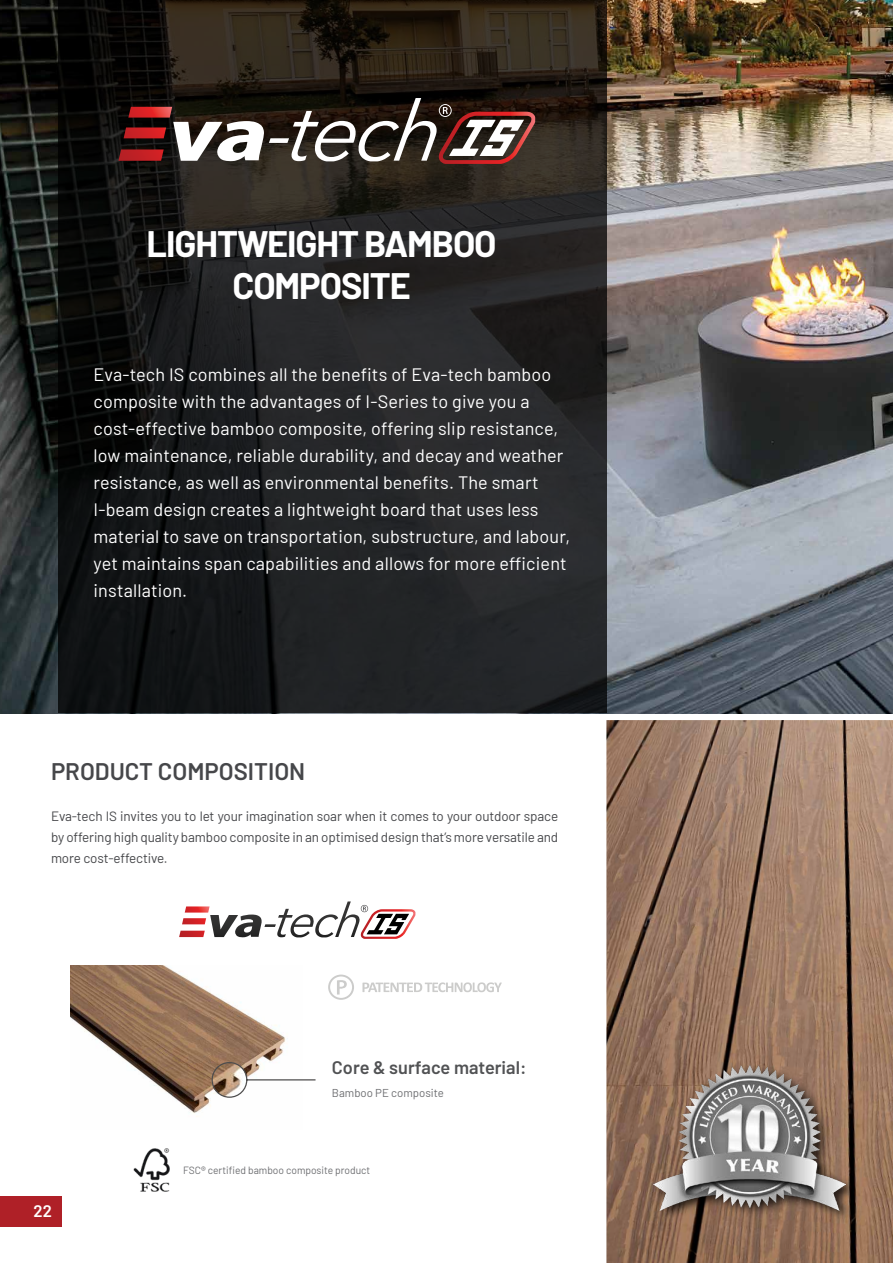
<style>
.page{position:relative;width:893px;height:1263px;background:#fff}
.page>*{position:absolute;margin:0;border:0;box-sizing:border-box;transform-origin:0 0}
.t1{font:700 36px/42px "Barlow";letter-spacing:-.03em;color:#fff;text-align:center}
.t2{font:600 24px "Barlow";color:#46474a}
.t3{font:600 18.15px "Barlow";color:#515254}
.t4{font:18px/27px "Barlow";letter-spacing:.01em;color:#fff}
.t5{font:600 16.65px "Barlow";color:#fff}
.t6{font:13.5px/21px "Barlow";letter-spacing:-.01em;color:#46474a;text-align:justify}
.t7{font:11.4px "Barlow";color:#6d6e71}
.t8{font:10.5px "Barlow";color:#6d6e71}
.s1{font-weight:500;font-size:10.65px}
</style>
<div class="page">
<img style="left:0;top:0;width:893px;height:714px">
<svg style="left:58px;top:0;width:548px;height:712px;background:#201f1e"></svg>
<img style="left:606px;top:720px;width:287px;height:543px">
<div style="left:651px;top:1063px;width:206px;height:158px;background:#000;opacity:.75"></div>
<img style="left:654px;top:1061px;width:192px;height:153px">
<div style="left:0;top:1196px;width:62px;height:30px;background:#af2027"></div>
<svg style="left:328px;top:974px;width:26px;height:26px"></svg>
<svg style="left:362px;top:982px;width:140px;height:10px"></svg>
<img style="left:133px;top:1148px;width:37px;height:44px">
<img style="left:70px;top:965px;width:216px;height:152px">
<svg style="left:211px;top:1061px;width:105px;height:37px"></svg>
<svg style="left:179px;top:906px;width:31px;height:31px"></svg>
<svg style="left:234px;top:901px;width:181px;height:38px"></svg>
<svg style="left:118px;top:107px;width:54px;height:54px;background:#671718"></svg>
<svg style="left:216px;top:98px;width:319px;height:66px"></svg>
<h1 class="t1" style="left:147px;top:220px;width:351px">LIGHTWEIGHT BAMBOO<br>COMPOSITE</h1>
<p class="t4" style="left:94px;top:359px;width:478px">Eva-tech IS combines all the benefits of Eva-tech bamboo composite with the advantages of I-Series to give you a cost-effective bamboo composite, offering slip resistance, low maintenance, reliable durability, and decay and weather resistance, as well as environmental benefits. The smart I-beam design creates a lightweight board that uses less material to save on transportation, substructure, and labour, yet maintains span capabilities and allows for more efficient installation.</p>
<h2 class="t2" style="left:51px;top:754px;width:256px">PRODUCT COMPOSITION</h2>
<p class="t6" style="left:51px;top:805px;width:509px">Eva-tech IS invites you to let your imagination soar when it comes to your outdoor space by offering high quality bamboo composite in an optimised design that’s more versatile and more cost-effective.</p>
<p class="t3" style="left:332px;top:1054px;width:196px">Core &amp; surface material:</p>
<p class="t7" style="left:332px;top:1084px;width:113px">Bamboo PE composite</p>
<p class="t5" style="left:34px;top:1198px;width:20px">22</p>
<p class="t8" style="left:183px;top:1162px;width:189px">FSC<span class="s1">®</span> certified bamboo composite product</p>
</div>
